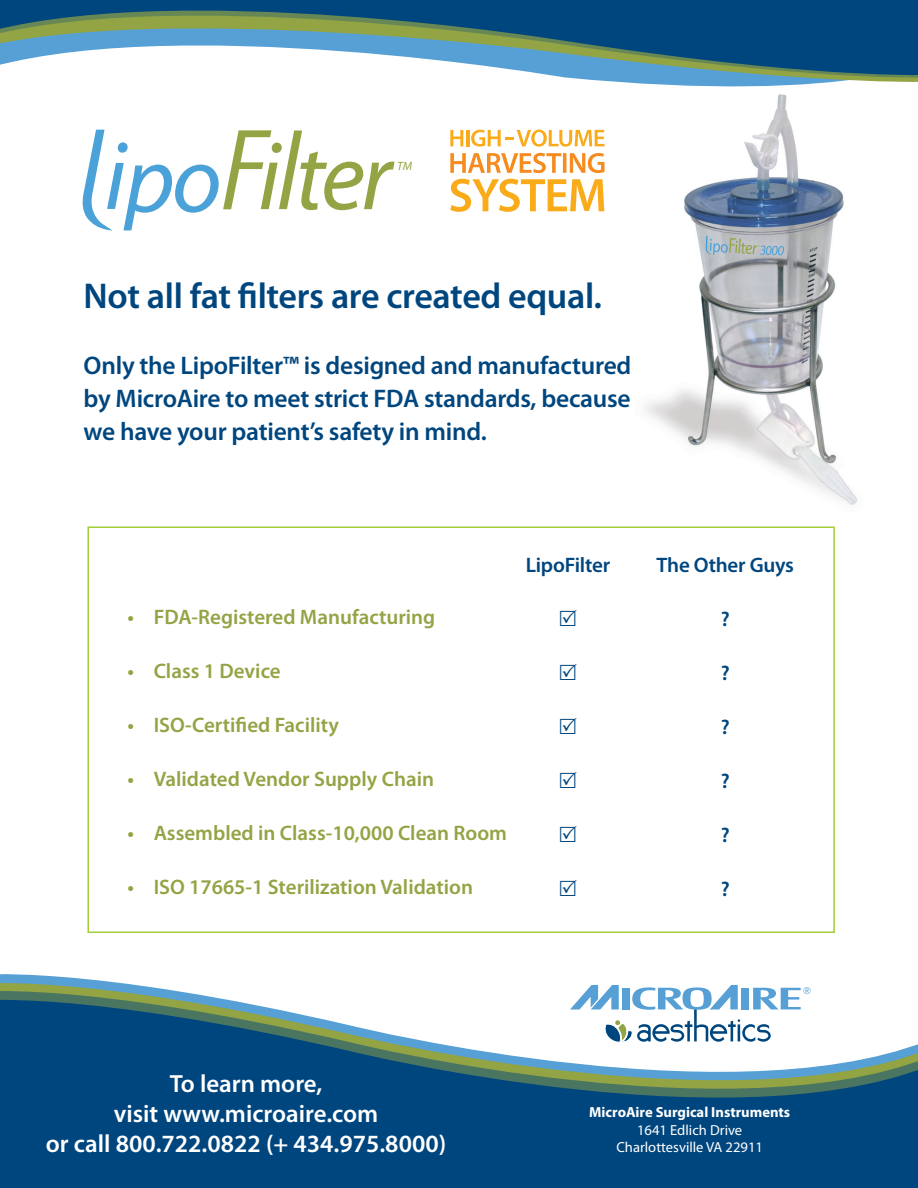
<style>
.page{position:relative;width:918px;height:1188px;background:#fff}
.page>*{position:absolute;margin:0;border:0;box-sizing:border-box;transform-origin:0 0}
.t1{font:600 36px "Myriad Pro";letter-spacing:-.01em;color:#00467e}
.t2{font:600 25.5px/33px "Myriad Pro";letter-spacing:-.01em;color:#00467e}
.t3{font:600 24.9px "Myriad Pro";color:#fff}
.t4{font:600 21px "Myriad Pro";color:#93a445}
.t5{font:600 21px "Myriad Pro";letter-spacing:-.01em;color:#00467e}
.t6{font:14.55px "Myriad Pro";color:#fff}
.t7{font:700 14.55px "Myriad Pro";color:#fff}
.t8{font:italic 12px "Myriad Pro";color:#93a445}
</style>
<div class="page">
<img style="left:645px;top:106px;width:213px;height:399px">
<div style="left:87px;top:526px;width:748px;height:407px;border:2px solid #a3cd39"></div>
<svg style="left:635px;top:83px;width:184px;height:4px"></svg>
<svg style="left:0;top:4px;width:918px;height:79px"></svg>
<hr style="left:0;top:0;width:918px;height:4px;background:#00467e">
<svg style="left:0;top:974px;width:157px;height:14px"></svg>
<svg style="left:0;top:988px;width:918px;height:200px;background:#316a8f"></svg>
<svg style="left:570px;top:985px;width:241px;height:93px"></svg>
<svg style="left:450px;top:179px;width:154px;height:33px"></svg>
<svg style="left:450px;top:153px;width:155px;height:20px"></svg>
<svg style="left:450px;top:130px;width:13px;height:16px"></svg>
<hr style="left:466px;top:130px;width:3px;height:16px;background:#faab1a">
<svg style="left:471px;top:130px;width:134px;height:17px"></svg>
<svg style="left:83px;top:130px;width:312px;height:100px"></svg>
<p class="t8" style="left:397px;top:158px;width:17px">TM</p>
<p class="t1" style="left:84px;top:273px;width:520px">Not all fat filters are created equal.</p>
<p class="t2" style="left:84px;top:349px;width:549px">Only the LipoFilter™ is designed and manufactured</p>
<p class="t2" style="left:84px;top:382px;width:549px">by MicroAire to meet strict FDA standards, because we have your patient’s safety in mind.</p>
<p class="t4" style="left:127px;top:604px;width:309px">• FDA-Registered Manufacturing</p>
<p class="t4" style="left:127px;top:658px;width:155px">• Class 1 Device</p>
<p class="t4" style="left:127px;top:712px;width:213px">• ISO-Certified Facility</p>
<p class="t4" style="left:127px;top:766px;width:308px">• Validated Vendor Supply Chain</p>
<p class="t4" style="left:127px;top:820px;width:381px">• Assembled in Class-10,000 Clean Room</p>
<p class="t4" style="left:127px;top:874px;width:347px">• ISO 17665-1 Sterilization Validation</p>
<p class="t5" style="left:526px;top:551px;width:86px">LipoFilter</p>
<p class="t5" style="left:657px;top:551px;width:139px">The Other Guys</p>
<p class="t5" style="left:721px;top:605px;width:10px">?</p>
<p class="t5" style="left:721px;top:659px;width:10px">?</p>
<p class="t5" style="left:721px;top:713px;width:10px">?</p>
<p class="t5" style="left:721px;top:767px;width:10px">?</p>
<p class="t5" style="left:721px;top:821px;width:10px">?</p>
<p class="t5" style="left:721px;top:875px;width:10px">?</p>
<p class="t3" style="left:170px;top:1068px;width:154px">To learn more,</p>
<p class="t3" style="left:114px;top:1098px;width:266px">visit www.microaire.com</p>
<p class="t3" style="left:46px;top:1128px;width:402px">or call 800.722.0822 (+ 434.975.8000)</p>
<p class="t7" style="left:589px;top:1103px;width:202px">MicroAire Surgical Instruments</p>
<p class="t6" style="left:637px;top:1121px;width:107px">1641 Edlich Drive</p>
<p class="t6" style="left:616px;top:1138px;width:148px">Charlottesville VA 22911</p>
</div>
